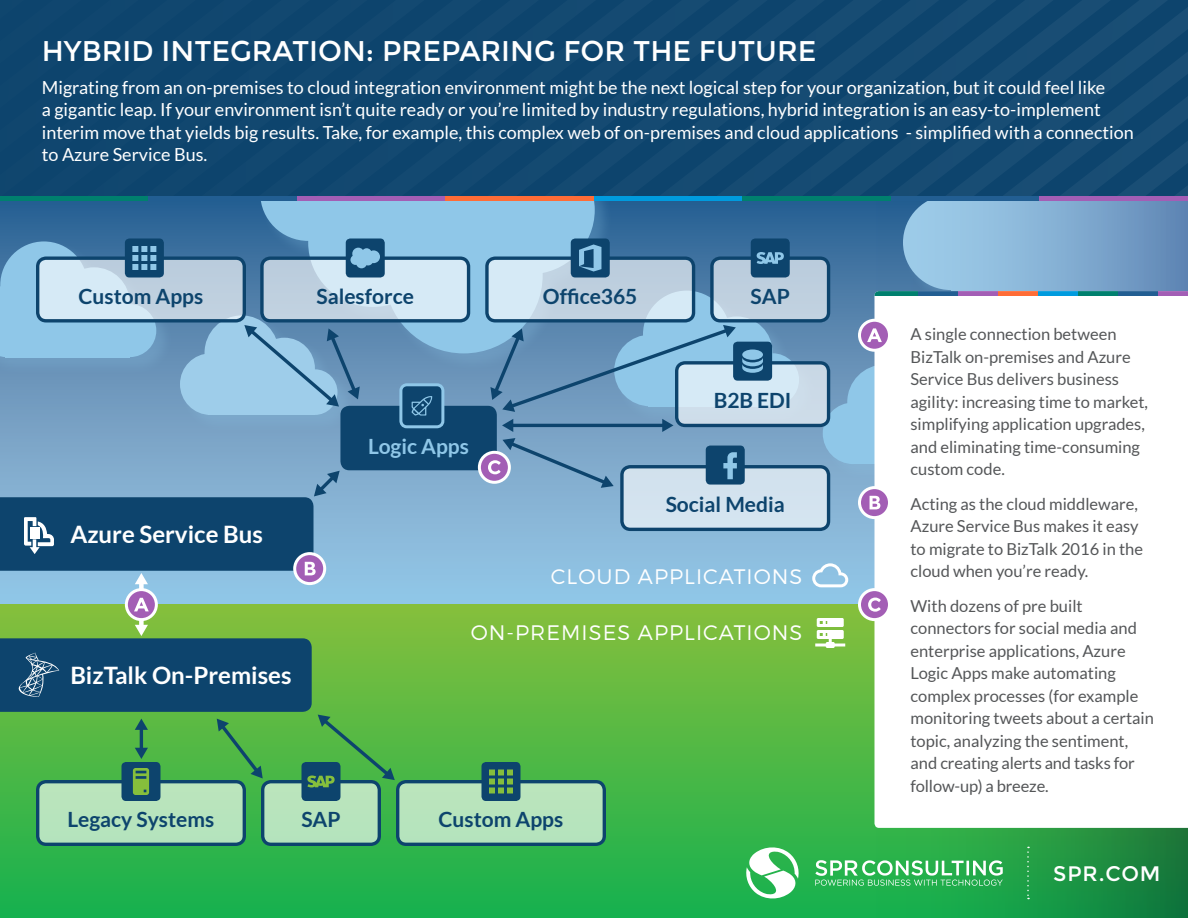
<style>
.page{position:relative;width:1188px;height:918px;background:#fff}
.page>*{position:absolute;margin:0;border:0;box-sizing:border-box;transform-origin:0 0}
.t1{font:28.5px "Montserrat";color:#fff}
.t2{font:700 24px "Lato";color:#fff}
.t3{font:700 21px "Lato";color:#0d446d}
.t4{font:300 21px "Montserrat";letter-spacing:.05em;color:#fff}
.t5{font:700 21px "Lato";color:#8fc7e8}
.t6{font:21px "Montserrat";letter-spacing:.04em;color:#fff}
.t7{font:18px/22.5px "Lato";color:#fff}
.t8{font:16.5px/22.5px "Lato";color:#545658}
</style>
<div class="page">
<div style="left:781px;top:0;width:122px;height:196px;background:#124870"></div>
<div style="left:0;top:0;width:781px;height:196px;background:#0f466e"></div>
<svg style="left:0;top:483px;width:874px;height:122px;background:#8cbddc"></svg>
<div style="left:0;top:201px;width:1188px;height:282px;background:#8fc7e8;opacity:.24"></div>
<svg style="left:0;top:292px;width:8px;height:65px"></svg>
<div style="left:103px;top:304px;width:53px;height:53px;background:#8fc7e8;border-radius:50%"></div>
<div style="left:0;top:241px;width:88px;height:88px;background:#8fc7e8;border-radius:50%"></div>
<div style="left:5px;top:311px;width:125px;height:46px;background:#8fc7e8"></div>
<div style="left:180px;top:353px;width:61px;height:62px;background:#9ecdea;border-radius:50%"></div>
<div style="left:205px;top:315px;width:74px;height:76px;background:#9ecdea;border-radius:50%"></div>
<div style="left:209px;top:375px;width:106px;height:40px;background:#9ecdea"></div>
<div style="left:746px;top:353px;width:53px;height:53px;background:#8fc7e8;border-radius:50%"></div>
<div style="left:701px;top:317px;width:72px;height:71px;background:#8fc7e8;border-radius:50%"></div>
<div style="left:903px;top:0;width:285px;height:196px;background:#124870"></div>
<div style="left:823px;top:403px;width:61px;height:61px;background:#8fc7e8;border-radius:50%"></div>
<div style="left:847px;top:365px;width:75px;height:75px;background:#8fc7e8;border-radius:50%"></div>
<div style="left:851px;top:424px;width:107px;height:40px;background:#8fc7e8"></div>
<div style="left:0;top:605px;width:1188px;height:313px;background:linear-gradient(to bottom,#86bf3c,#15b14f)"></div>
<svg style="left:874px;top:201px;width:314px;height:717px;background:#4fa08c"></svg>
<svg style="left:874px;top:296px;width:314px;height:532px"></svg>
<div style="left:874px;top:291px;width:44px;height:5px;background:#00806e"></div>
<div style="left:958px;top:291px;width:40px;height:5px;background:#a35eb5"></div>
<div style="left:918px;top:291px;width:40px;height:5px;background:#225e92"></div>
<div style="left:998px;top:291px;width:40px;height:5px;background:#ff6c36"></div>
<div style="left:1038px;top:291px;width:40px;height:5px;background:#009bde"></div>
<div style="left:1118px;top:291px;width:40px;height:5px;background:#225e92"></div>
<div style="left:1078px;top:291px;width:40px;height:5px;background:#00806e"></div>
<div style="left:1158px;top:291px;width:30px;height:5px;background:#a35eb5"></div>
<div style="left:0;top:196px;width:148px;height:5px;background:#00806e"></div>
<div style="left:297px;top:196px;width:149px;height:5px;background:#a35eb5"></div>
<div style="left:148px;top:196px;width:149px;height:5px;background:#225e92"></div>
<div style="left:446px;top:196px;width:148px;height:5px;background:#ff6c36"></div>
<div style="left:594px;top:196px;width:148px;height:5px;background:#009bde"></div>
<div style="left:891px;top:196px;width:149px;height:5px;background:#225e92"></div>
<div style="left:742px;top:196px;width:149px;height:5px;background:#00806e"></div>
<div style="left:1040px;top:196px;width:148px;height:5px;background:#a35eb5"></div>
<svg style="left:860px;top:590px;width:30px;height:30px"></svg>
<div style="left:858px;top:588px;width:33px;height:33px;border:3px solid #fff;border-radius:50%"></div>
<svg style="left:868px;top:598px;width:13px;height:14px"></svg>
<svg style="left:860px;top:488px;width:30px;height:30px"></svg>
<div style="left:858px;top:486px;width:33px;height:33px;border:3px solid #fff;border-radius:50%"></div>
<svg style="left:870px;top:496px;width:10px;height:13px"></svg>
<svg style="left:860px;top:320px;width:30px;height:30px"></svg>
<div style="left:858px;top:319px;width:33px;height:33px;border:3px solid #fff;border-radius:50%"></div>
<svg style="left:867px;top:328px;width:15px;height:14px"></svg>
<div style="left:397px;top:781px;width:208px;height:64px;background:#b7e4bd;border-radius:9px"></div>
<div style="left:396px;top:780px;width:210px;height:66px;border:3px solid #0d446d;border-radius:8px"></div>
<div style="left:37px;top:781px;width:208px;height:64px;background:#b7e4bd;border-radius:9px"></div>
<div style="left:36px;top:780px;width:210px;height:66px;border:3px solid #0d446d;border-radius:8px"></div>
<div style="left:262px;top:781px;width:118px;height:64px;background:#b7e4bd;border-radius:9px"></div>
<div style="left:261px;top:780px;width:120px;height:66px;border:3px solid #0d446d;border-radius:8px"></div>
<svg style="left:815px;top:618px;width:30px;height:30px"></svg>
<svg style="left:812px;top:563px;width:36px;height:24px"></svg>
<div style="left:139px;top:580px;width:5px;height:50px;background:#fff"></div>
<svg style="left:37px;top:257px;width:208px;height:65px;background:#c8dae8"></svg>
<div style="left:36px;top:256px;width:210px;height:66px;border:3px solid #0d446d;border-radius:8px"></div>
<div style="left:125px;top:238px;width:39px;height:40px;background:#0d446d;border-radius:4px"></div>
<svg style="left:132px;top:246px;width:24px;height:24px"></svg>
<div style="left:482px;top:762px;width:38px;height:39px;background:#0d446d;border-radius:4px"></div>
<svg style="left:489px;top:770px;width:24px;height:24px"></svg>
<div style="left:711px;top:257px;width:119px;height:65px;background:#becfdf;border-radius:9px"></div>
<div style="left:710px;top:256px;width:120px;height:66px;border:3px solid #0d446d;border-radius:8px"></div>
<div style="left:751px;top:238px;width:39px;height:40px;background:#0d446d;border-radius:4px"></div>
<svg style="left:757px;top:252px;width:27px;height:12px"></svg>
<div style="left:302px;top:762px;width:38px;height:39px;background:#0d446d;border-radius:4px"></div>
<div style="left:122px;top:762px;width:38px;height:39px;background:#0d446d;border-radius:4px"></div>
<div style="left:676px;top:362px;width:154px;height:64px;background:#cedeea;border-radius:9px"></div>
<div style="left:675px;top:361px;width:155px;height:66px;border:3px solid #0d446d;border-radius:8px"></div>
<div style="left:621px;top:466px;width:209px;height:64px;background:#d3e3ef;border-radius:9px"></div>
<div style="left:620px;top:465px;width:210px;height:66px;border:3px solid #0d446d;border-radius:8px"></div>
<div style="left:706px;top:446px;width:39px;height:39px;background:#0d446d;border-radius:4px"></div>
<svg style="left:723px;top:452px;width:14px;height:27px"></svg>
<div style="left:293px;top:552px;width:33px;height:33px;border:3px solid #fff;border-radius:50%"></div>
<svg style="left:126px;top:590px;width:30px;height:30px"></svg>
<div style="left:125px;top:588px;width:33px;height:33px;border:3px solid #fff;border-radius:50%"></div>
<svg style="left:134px;top:598px;width:15px;height:13px"></svg>
<div style="left:340px;top:406px;width:157px;height:64px;background:#0d446d;border-radius:9px"></div>
<svg style="left:479px;top:452px;width:30px;height:30px"></svg>
<div style="left:478px;top:451px;width:33px;height:33px;border:3px solid #fff;border-radius:50%"></div>
<svg style="left:0;top:625px;width:395px;height:170px;background:#428d59"></svg>
<svg style="left:1027px;top:847px;width:2px;height:52px"></svg>
<svg style="left:815px;top:860px;width:188px;height:26px;background:#62c57e"></svg>
<svg style="left:745px;top:845px;width:55px;height:56px"></svg>
<svg style="left:0;top:471px;width:340px;height:113px;background:#437499"></svg>
<div style="left:733px;top:342px;width:39px;height:39px;background:#0d446d;border-radius:4px"></div>
<svg style="left:742px;top:350px;width:21px;height:23px"></svg>
<svg style="left:488px;top:438px;width:126px;height:50px;background:#7c9fc3"></svg>
<svg style="left:244px;top:201px;width:492px;height:231px;background:#7ca7c7"></svg>
<h1 class="t1" style="left:42px;top:34px;width:776px">HYBRID INTEGRATION: PREPARING FOR THE FUTURE</h1>
<p class="t7" style="left:42px;top:76px;width:1093px">Migrating from an on-premises to cloud integration environment might be the next logical step for your organization, but it could feel like<br>a gigantic leap. If your environment isn’t quite ready or you’re limited by industry regulations, hybrid integration is an easy-to-implement interim move that yields big results. Take, for example, this complex web of on-premises and cloud applications - simplified with a connection to Azure Service Bus.</p>
<p class="t3" style="left:79px;top:284px;width:126px">Custom Apps</p>
<p class="t3" style="left:317px;top:284px;width:99px">Salesforce</p>
<p class="t3" style="left:543px;top:284px;width:96px">Office365</p>
<p class="t3" style="left:751px;top:284px;width:41px">SAP</p>
<h2 class="t2" style="left:70px;top:521px;width:194px">Azure Service Bus</h2>
<h2 class="t2" style="left:70px;top:662px;width:223px">BizTalk On-Premises</h2>
<p class="t5" style="left:368px;top:434px;width:102px">Logic Apps</p>
<p class="t3" style="left:714px;top:389px;width:79px">B2B EDI</p>
<p class="t3" style="left:666px;top:492px;width:121px">Social Media</p>
<p class="t4" style="left:551px;top:563px;width:253px">CLOUD APPLICATIONS</p>
<p class="t4" style="left:471px;top:620px;width:333px">ON-PREMISES APPLICATIONS</p>
<p class="t3" style="left:68px;top:807px;width:148px">Legacy Systems</p>
<p class="t3" style="left:301px;top:807px;width:41px">SAP</p>
<p class="t3" style="left:439px;top:807px;width:126px">Custom Apps</p>
<p class="t8" style="left:910px;top:323px;width:239px">A single connection between<br>BizTalk on-premises and Azure<br>Service Bus delivers business agility: increasing time to market, simplifying application upgrades, and eliminating time-consuming custom code.</p>
<p class="t8" style="left:910px;top:493px;width:234px">Acting as the cloud middleware,<br>Azure Service Bus makes it easy to migrate to BizTalk 2016 in the cloud when you’re ready.</p>
<p class="t8" style="left:910px;top:595px;width:245px">With dozens of pre built connectors for social media and enterprise applications, Azure<br>Logic Apps make automating complex processes (for example monitoring tweets about a certain topic, analyzing the sentiment, and creating alerts and tasks for follow-up) a breeze.</p>
<p class="t6" style="left:1053px;top:861px;width:109px">SPR.COM</p>
</div>
